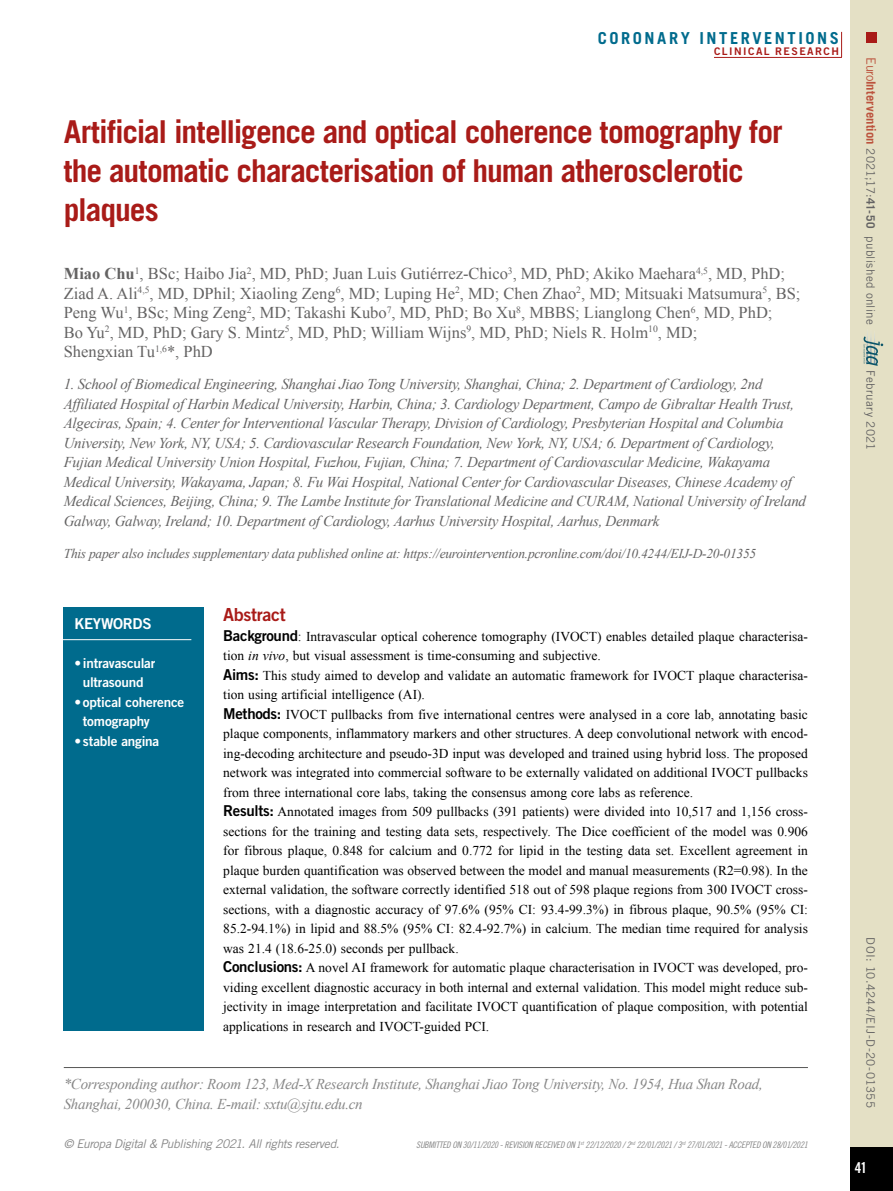
<style>
.page{position:relative;width:893px;height:1191px;background:#fff}
.page>*{position:absolute;margin:0;border:0;box-sizing:border-box;transform-origin:0 0}
.t1{font:700 31.5px/39px "Trade Gothic LT Std";letter-spacing:-.035em;color:#a91b18}
.t2{font:18px "Trade Gothic LT Std Bd 2";letter-spacing:-.02em;color:#a91b18}
.t3{font:16.5px/19.5px "Times New Roman";color:#646363}
.t4{font:700 16.5px "Trade Gothic LT Std";letter-spacing:.155em;color:#006b8d}
.t5{font:italic 15px/19.5px "Times New Roman";letter-spacing:-.02em;color:#646363}
.t6{font:italic 15px/19.5px "Times New Roman";letter-spacing:-.02em;color:#878787}
.t7{font:15px "Trade Gothic LT Std Bd 2";letter-spacing:-.02em;color:#fff}
.t8{font:15px "Trade Gothic LT Std Bd Cn 20";color:#fff}
.t9{font:13.5px/19.5px "Times New Roman";color:#000}
.t10{font:italic 13.5px "Times New Roman";letter-spacing:-.02em;color:#646363}
.t11{font:13.5px/19.5px "Trade Gothic LT Std Bd 2";letter-spacing:-.015em;color:#fff;text-align:center}
.t12{font:italic 12px "Trade Gothic LT Std";letter-spacing:-.03em;color:#878787}
.t13{font:11.7px "Trade Gothic LT Std";letter-spacing:.03em;color:#646363}
.t14{font:10.5px "Trade Gothic LT Std Bd 2";letter-spacing:.14em;color:#a91b18}
.t15{font:9px "Trade Gothic LT Std Cn 18 Obl";letter-spacing:-.02em;color:#878787}
.s1{font-weight:700}
.s2{font-size:12.75px;color:#bc533d}
.s3{font-weight:700;font-size:12.75px;color:#bc533d}
.s4{font-family:"Trade Gothic LT Std Bd 2";font-size:15px}
.s5{font-style:italic}
</style>
<div class="page">
<div style="left:850px;top:0;width:43px;height:1191px;background:#e4e0c5"></div>
<div style="left:850px;top:1147px;width:43px;height:44px;background:#000"></div>
<div style="left:866px;top:32px;width:11px;height:10px;background:#a91b18"></div>
<svg style="left:863px;top:336px;width:20px;height:30px"></svg>
<hr style="left:714px;top:57px;width:128px;height:1px;background:#a91b18">
<svg style="left:841px;top:32px;width:1px;height:25px"></svg>
<hr style="left:64px;top:1067px;width:744px;height:1px;background:#575756">
<div style="left:64px;top:607px;width:140px;height:423px;background:#006b8d"></div>
<hr style="left:62px;top:639px;width:129px;height:1px;background:#fff">
<p class="t4" style="left:598px;top:28px;width:243px">CORONARY INTERVENTIONS</p>
<p class="t14" style="left:714px;top:45px;width:127px">CLINICAL RESEARCH</p>
<h1 class="t1" style="left:64px;top:112px;width:720px">Artificial intelligence and optical coherence tomography for the automatic characterisation of human atherosclerotic plaques</h1>
<p class="t3" style="left:64px;top:263px;width:738px"><span class="s1">Miao Chu</span><sup>1</sup>, BSc; Haibo Jia<sup>2</sup>, MD, PhD; Juan Luis Gutiérrez-Chico<sup>3</sup>, MD, PhD; Akiko Maehara<sup>4,5</sup>, MD, PhD; Ziad A. Ali<sup>4,5</sup>, MD, DPhil; Xiaoling Zeng<sup>6</sup>, MD; Luping He<sup>2</sup>, MD; Chen Zhao<sup>2</sup>, MD; Mitsuaki Matsumura<sup>5</sup>, BS; Peng Wu<sup>1</sup>, BSc; Ming Zeng<sup>2</sup>, MD; Takashi Kubo<sup>7</sup>, MD, PhD; Bo Xu<sup>8</sup>, MBBS; Lianglong Chen<sup>6</sup>, MD, PhD;<br>Bo Yu<sup>2</sup>, MD, PhD; Gary S. Mintz<sup>5</sup>, MD, PhD; William Wijns<sup>9</sup>, MD, PhD; Niels R. Holm<sup>10</sup>, MD;<br>Shengxian Tu<sup>1,6</sup>*, PhD</p>
<p class="t5" style="left:64px;top:374px;width:744px">1. School of Biomedical Engineering, Shanghai Jiao Tong University, Shanghai, China; 2. Department of Cardiology, 2nd Affiliated Hospital of Harbin Medical University, Harbin, China; 3. Cardiology Department, Campo de Gibraltar Health Trust, Algeciras, Spain; 4. Center for Interventional Vascular Therapy, Division of Cardiology, Presbyterian Hospital and Columbia University, New York, NY, USA; 5. Cardiovascular Research Foundation, New York, NY, USA; 6. Department of Cardiology, Fujian Medical University Union Hospital, Fuzhou, Fujian, China; 7. Department of Cardiovascular Medicine, Wakayama Medical University, Wakayama, Japan; 8. Fu Wai Hospital, National Center for Cardiovascular Diseases, Chinese Academy of Medical Sciences, Beijing, China; 9. The Lambe Institute for Translational Medicine and CURAM, National University of Ireland Galway, Galway, Ireland; 10. Department of Cardiology, Aarhus University Hospital, Aarhus, Denmark</p>
<p class="t10" style="left:64px;top:544px;width:694px">This paper also includes supplementary data published online at: https://eurointervention.pcronline.com/doi/10.4244/EIJ-D-20-01355</p>
<p class="t13" style="left:878px;top:57px;width:269px;rotate:90deg"><span class="s2">Euro</span><span class="s3">Intervention</span> 2021;17:<span class="s1">41-50</span> published online</p>
<p class="t13" style="left:878px;top:370px;width:82px;rotate:90deg">February 2021</p>
<p class="t7" style="left:74px;top:614px;width:79px">KEYWORDS</p>
<p class="t11" style="left:74px;top:653px;width:82px">• intravascular ultrasound</p>
<p class="t11" style="left:83px;top:692px;width:103px;text-align:left;text-indent:-9px">• optical coherence tomography</p>
<p class="t11" style="left:74px;top:731px;width:86px">• stable angina</p>
<h2 class="t2" style="left:223px;top:603px;width:64px">Abstract</h2>
<p class="t9" style="left:223px;top:626px;width:586px"><span class="s4">Background</span>: Intravascular optical coherence tomography (IVOCT) enables detailed plaque characterisa&shy;tion <span class="s5">in vivo</span>, but visual assessment is time-consuming and subjective.<br><span class="s4">Aims:</span> This study aimed to develop and validate an automatic framework for IVOCT plaque characterisa&shy;tion using artificial intelligence (AI).<br><span class="s4">Methods:</span> IVOCT pullbacks from five international centres were analysed in a core lab, annotating basic plaque components, inflammatory markers and other structures. A deep convolutional network with encod&shy;ing-decoding architecture and pseudo-3D input was developed and trained using hybrid loss. The proposed network was integrated into commercial software to be externally validated on additional IVOCT pullbacks from three international core labs, taking the consensus among core labs as reference.<br><span class="s4">Results:</span> Annotated images from 509 pullbacks (391 patients) were divided into 10,517 and 1,156 cross&shy;sections for the training and testing data sets, respectively. The Dice coefficient of the model was 0.906 for fibrous plaque, 0.848 for calcium and 0.772 for lipid in the testing data set. Excellent agreement in plaque burden quantification was observed between the model and manual measurements (R2=0.98). In the external validation, the software correctly identified 518 out of 598 plaque regions from 300 IVOCT cross&shy;sections, with a diagnostic accuracy of 97.6% (95% CI: 93.4-99.3%) in fibrous plaque, 90.5% (95% CI:<br>85.2-94.1%) in lipid and 88.5% (95% CI: 82.4-92.7%) in calcium. The median time required for analysis was 21.4 (18.6-25.0) seconds per pullback.<br><span class="s4">Conclusions:</span> A novel AI framework for automatic plaque characterisation in IVOCT was developed, pro&shy;viding excellent diagnostic accuracy in both internal and external validation. This model might reduce sub&shy;jectivity in image interpretation and facilitate IVOCT quantification of plaque composition, with potential applications in research and IVOCT-guided PCI.</p>
<p class="t6" style="left:64px;top:1074px;width:701px">*Corresponding author: Room 123, Med-X Research Institute, Shanghai Jiao Tong University, No. 1954, Hua Shan Road,<br>Shanghai, 200030, China. E-mail: sxtu@sjtu.edu.cn</p>
<p class="t12" style="left:64px;top:1137px;width:277px">© Europa Digital &amp; Publishing 2021. All rights reserved.</p>
<p class="t15" style="left:416px;top:1139px;width:393px">SUBMITTED ON 30/11/2020 - REVISION RECEIVED ON 1<sup>st</sup> 22/12/2020 / 2<sup>nd</sup> 22/01/2021 / 3<sup>rd</sup> 27/01/2021 - ACCEPTED ON 28/01/2021</p>
<p class="t13" style="left:878px;top:937px;width:172px;rotate:90deg">DOI: 10.4244/EIJ-D-20-01355</p>
<p class="t8" style="left:855px;top:1158px;width:14px">41</p>
</div>
